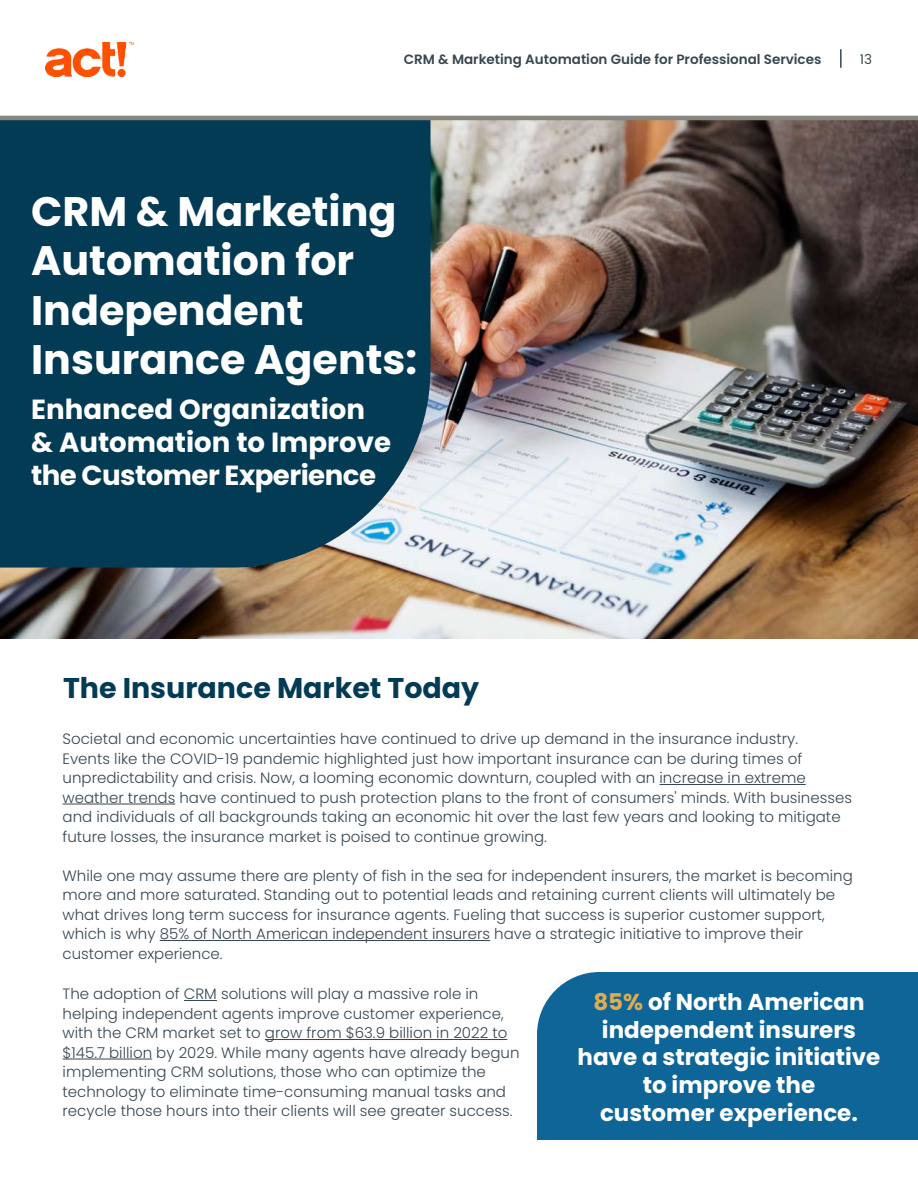
<style>
.page{position:relative;width:918px;height:1188px;background:#fff}
.page>*{position:absolute;margin:0;border:0;box-sizing:border-box;transform-origin:0 0}
.t1{font:700 41.25px/49.5px "Poppins";color:#fff}
.t2{font:700 28.5px "Poppins";color:#033b55}
.t3{font:700 27.6px/33.2px "Poppins";color:#fff}
.t4{font:700 22.95px/27.6px "Poppins";color:#fff;text-align:center}
.t5{font:300 15px/19.5px "Poppins";color:#374650}
.t6{font:600 13.5px "Poppins";color:#374650}
.t7{font:13.5px "Poppins";color:#374650}
.s1{color:#e0ab52}
</style>
<div class="page">
<img style="left:45px;top:42px;width:88px;height:35px">
<svg style="left:840px;top:49px;width:2px;height:19px"></svg>
<img style="left:0;top:120px;width:918px;height:519px">
<div style="left:0;top:120px;width:430px;height:448px;background:#033b55"></div>
<div style="left:537px;top:972px;width:381px;height:168px;background:#0e6598"></div>
<hr style="left:0;top:116px;width:918px;height:4px;background:#888880">
<hr style="left:660px;top:784px;width:146px;height:1px;background:#374650">
<hr style="left:63px;top:804px;width:112px;height:1px;background:#374650">
<hr style="left:160px;top:940px;width:330px;height:1px;background:#374650">
<hr style="left:184px;top:1000px;width:33px;height:1px;background:#374650">
<hr style="left:265px;top:1039px;width:242px;height:1px;background:#374650">
<hr style="left:63px;top:1059px;width:89px;height:1px;background:#374650">
<p class="t6" style="left:404px;top:51px;width:419px">CRM &amp; Marketing Automation Guide for Professional Services</p>
<p class="t7" style="left:860px;top:49px;width:14px">13</p>
<h1 class="t1" style="left:31px;top:187px;width:388px">CRM &amp; Marketing<br>Automation for<br>Independent<br>Insurance Agents:</h1>
<h3 class="t3" style="left:31px;top:393px;width:361px">Enhanced Organization &amp; Automation to Improve the Customer Experience</h3>
<h2 class="t2" style="left:63px;top:671px;width:418px">The Insurance Market Today</h2>
<p class="t5" style="left:63px;top:729px;width:791px">Societal and economic uncertainties have continued to drive up demand in the insurance industry.<br>Events like the COVID-19 pandemic highlighted just how important insurance can be during times of unpredictability and crisis. Now, a looming economic downturn, coupled with an increase in extreme weather trends have continued to push protection plans to the front of consumers' minds. With businesses and individuals of all backgrounds taking an economic hit over the last few years and looking to mitigate future losses, the insurance market is poised to continue growing.</p>
<p class="t5" style="left:63px;top:866px;width:792px">While one may assume there are plenty of fish in the sea for independent insurers, the market is becoming more and more saturated. Standing out to potential leads and retaining current clients will ultimately be what drives long term success for insurance agents. Fueling that success is superior customer support, which is why 85% of North American independent insurers have a strategic initiative to improve their customer experience.</p>
<p class="t5" style="left:63px;top:984px;width:458px">The adoption of CRM solutions will play a massive role in helping independent agents improve customer experience, with the CRM market set to grow from $63.9 billion in 2022 to $145.7 billion by 2029. While many agents have already begun implementing CRM solutions, those who can optimize the technology to eliminate time-consuming manual tasks and recycle those hours into their clients will see greater success.</p>
<h3 class="t4" style="left:578px;top:988px;width:304px"><span class="s1">85%</span> of North American independent insurers have a strategic initiative to improve the<br>customer experience.</h3>
</div>
